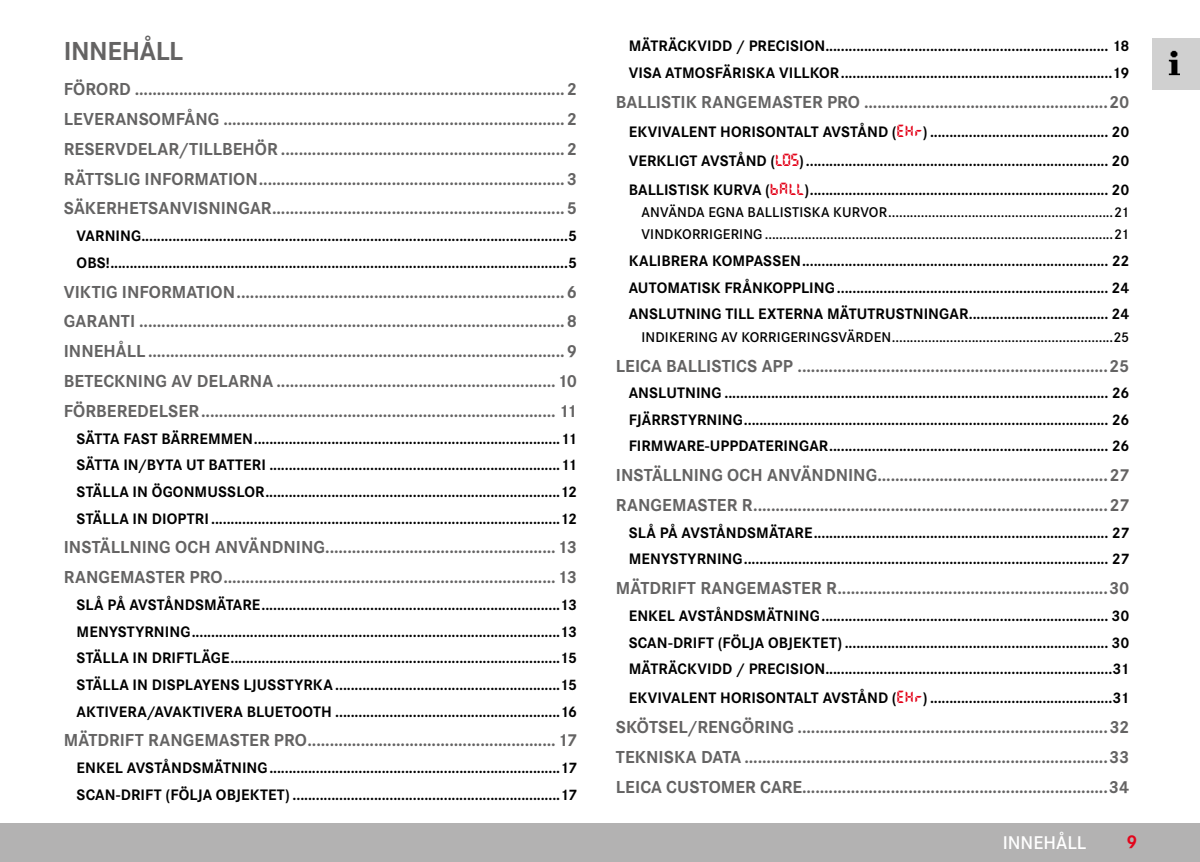
<style>
.page{position:relative;width:1200px;height:862px;background:#fff}
.page>*{position:absolute;margin:0;border:0;box-sizing:border-box;transform-origin:0 0}
.Heading____Chapter{font:700 27px "Corporate S";letter-spacing:-.02em;color:#646363}
.t1{font:600 19.12px "Corporate S";color:#fff}
.t2{font:700 19.12px "Corporate S";color:#e3051b}
.t3{font:700 18px "Corporate S";color:#646363}
.t4{font:700 15.75px "Corporate S";letter-spacing:.005em;color:#000}
.t5{font:600 14.62px "Corporate S";letter-spacing:.01em;color:#000}
.s1{font-family:"Digital Dismay";font-weight:400;font-size:18px;color:#e3051b}
</style>
<div class="page">
<div style="left:1151px;top:38px;width:48px;height:51px;background:#d0d0d0"></div>
<img style="left:1168px;top:50px;width:12px;height:26px">
<div style="left:0;top:823px;width:1199px;height:38px;background:#b3b2b2"></div>
<p class="Heading____Chapter" style="left:64px;top:30px;width:121px">INNEHÅLL</p>
<p class="t3" style="left:64px;top:75px;width:514px">FÖRORD .................................................................................................2</p>
<p class="t3" style="left:64px;top:105px;width:514px">LEVERANSOMFÅNG .............................................................................2</p>
<p class="t3" style="left:64px;top:134px;width:514px">RESERVDELAR/TILLBEHÖR ................................................................2</p>
<p class="t3" style="left:64px;top:164px;width:514px">RÄTTSLIG INFORMATION.....................................................................3</p>
<p class="t3" style="left:64px;top:194px;width:514px">SÄKERHETSANVISNINGAR..................................................................5</p>
<p class="t4" style="left:77px;top:223px;width:502px">VARNING..............................................................................................................5</p>
<p class="t4" style="left:77px;top:250px;width:502px">OBS!......................................................................................................................5</p>
<p class="t3" style="left:64px;top:277px;width:514px">VIKTIG INFORMATION..........................................................................6</p>
<p class="t3" style="left:64px;top:307px;width:514px">GARANTI ................................................................................................8</p>
<p class="t3" style="left:64px;top:337px;width:514px">INNEHÅLL ..............................................................................................9</p>
<p class="t3" style="left:64px;top:366px;width:515px">BETECKNING AV DELARNA ...............................................................10</p>
<p class="t3" style="left:64px;top:396px;width:514px">FÖRBEREDELSER................................................................................ 11</p>
<p class="t4" style="left:77px;top:425px;width:502px">SÄTTA FAST BÄRREMMEN...............................................................................11</p>
<p class="t4" style="left:77px;top:452px;width:502px">SÄTTA IN/BYTA UT BATTERI ...........................................................................11</p>
<p class="t4" style="left:77px;top:479px;width:502px">STÄLLA IN ÖGONMUSSLOR............................................................................12</p>
<p class="t4" style="left:77px;top:505px;width:502px">STÄLLA IN DIOPTRI ..........................................................................................12</p>
<p class="t3" style="left:64px;top:533px;width:514px">INSTÄLLNING OCH ANVÄNDNING....................................................13</p>
<p class="t3" style="left:64px;top:562px;width:514px">RANGEMASTER PRO...........................................................................13</p>
<p class="t4" style="left:77px;top:592px;width:502px">SLÅ PÅ AVSTÅNDSMÄTARE.............................................................................13</p>
<p class="t4" style="left:77px;top:618px;width:502px">MENYSTYRNING...............................................................................................13</p>
<p class="t4" style="left:77px;top:645px;width:502px">STÄLLA IN DRIFTLÄGE.....................................................................................15</p>
<p class="t4" style="left:77px;top:671px;width:502px">STÄLLA IN DISPLAYENS LJUSSTYRKA ..........................................................15</p>
<p class="t4" style="left:77px;top:698px;width:502px">AKTIVERA/AVAKTIVERA BLUETOOTH ..........................................................16</p>
<p class="t3" style="left:64px;top:725px;width:515px">MÄTDRIFT RANGEMASTER PRO........................................................17</p>
<p class="t4" style="left:77px;top:755px;width:502px">ENKEL AVSTÅNDSMÄTNING...........................................................................17</p>
<p class="t4" style="left:77px;top:781px;width:502px">SCAN-DRIFT (FÖLJA OBJEKTET) .....................................................................17</p>
<p class="t4" style="left:628px;top:34px;width:502px">MÄTRÄCKVIDD / PRECISION......................................................................... 18</p>
<p class="t4" style="left:628px;top:60px;width:502px">VISA ATMOSFÄRISKA VILLKOR......................................................................19</p>
<p class="t3" style="left:615px;top:88px;width:514px">BALLISTIK RANGEMASTER PRO .......................................................20</p>
<p class="t4" style="left:628px;top:119px;width:502px">EKVIVALENT HORISONTALT AVSTÅND (<span class="s1">EHR</span>) .............................................. 20</p>
<p class="t4" style="left:628px;top:148px;width:502px">VERKLIGT AVSTÅND (<span class="s1">LOS</span>).............................................................................. 20</p>
<p class="t4" style="left:628px;top:177px;width:502px">BALLISTISK KURVA (<span class="s1">BALL</span>)............................................................................. 20</p>
<p class="t5" style="left:641px;top:201px;width:489px">ANVÄNDA EGNA BALLISTISKA KURVOR..............................................................21</p>
<p class="t5" style="left:641px;top:223px;width:489px">VINDKORRIGERING ................................................................................................21</p>
<p class="t4" style="left:628px;top:248px;width:502px">KALIBRERA KOMPASSEN............................................................................... 22</p>
<p class="t4" style="left:628px;top:275px;width:502px">AUTOMATISK FRÅNKOPPLING...................................................................... 24</p>
<p class="t4" style="left:628px;top:301px;width:502px">ANSLUTNING TILL EXTERNA MÄTUTRUSTNINGAR.................................... 24</p>
<p class="t5" style="left:641px;top:326px;width:489px">INDIKERING AV KORRIGERINGSVÄRDEN.............................................................25</p>
<p class="t3" style="left:615px;top:351px;width:515px">LEICA BALLISTICS APP ......................................................................25</p>
<p class="t4" style="left:628px;top:380px;width:502px">ANSLUTNING ................................................................................................... 26</p>
<p class="t4" style="left:628px;top:407px;width:502px">FJÄRRSTYRNING.............................................................................................. 26</p>
<p class="t4" style="left:628px;top:433px;width:502px">FIRMWARE-UPPDATERINGAR........................................................................ 26</p>
<p class="t3" style="left:615px;top:461px;width:515px">INSTÄLLNING OCH ANVÄNDNING....................................................27</p>
<p class="t3" style="left:615px;top:490px;width:515px">RANGEMASTER R................................................................................27</p>
<p class="t4" style="left:628px;top:520px;width:502px">SLÅ PÅ AVSTÅNDSMÄTARE............................................................................ 27</p>
<p class="t4" style="left:628px;top:546px;width:502px">MENYSTYRNING.............................................................................................. 27</p>
<p class="t3" style="left:615px;top:574px;width:515px">MÄTDRIFT RANGEMASTER R.............................................................30</p>
<p class="t4" style="left:628px;top:603px;width:502px">ENKEL AVSTÅNDSMÄTNING.......................................................................... 30</p>
<p class="t4" style="left:628px;top:629px;width:502px">SCAN-DRIFT (FÖLJA OBJEKTET) .................................................................... 30</p>
<p class="t4" style="left:628px;top:656px;width:502px">MÄTRÄCKVIDD / PRECISION..........................................................................31</p>
<p class="t4" style="left:628px;top:685px;width:502px">EKVIVALENT HORISONTALT AVSTÅND (<span class="s1">EHR</span>) ...............................................31</p>
<p class="t3" style="left:615px;top:712px;width:514px">SKÖTSEL/RENGÖRING ......................................................................32</p>
<p class="t3" style="left:615px;top:742px;width:514px">TEKNISKA DATA ..................................................................................33</p>
<p class="t3" style="left:615px;top:772px;width:515px">LEICA CUSTOMER CARE.....................................................................34</p>
<p class="t1" style="left:1002px;top:827px;width:85px">INNEHÅLL</p>
<p class="t2" style="left:1126px;top:826px;width:12px">9</p>
</div>
